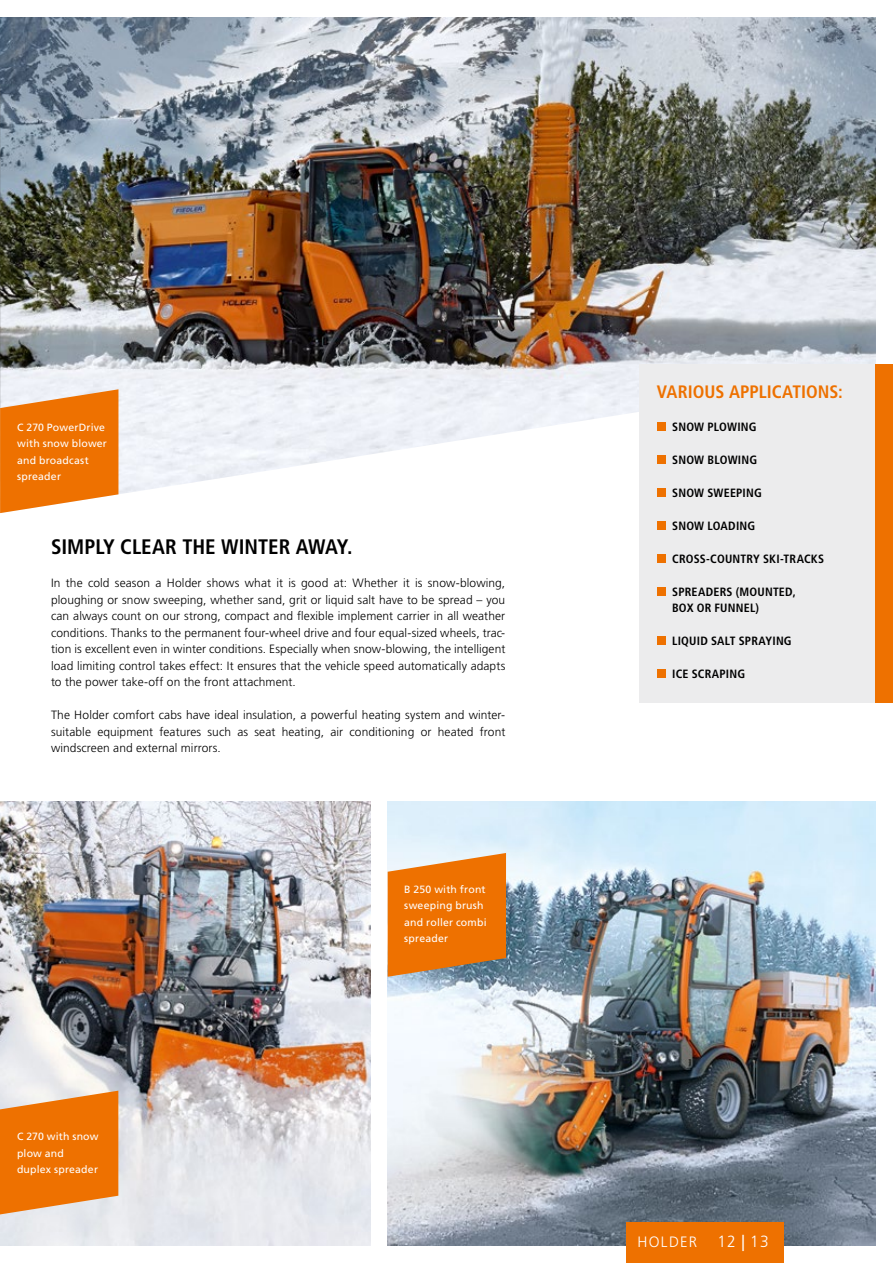
<style>
.page{position:relative;width:893px;height:1263px;background:#fff}
.page>*{position:absolute;margin:0;border:0;box-sizing:border-box;transform-origin:0 0}
.t1{font:700 condensed 21px "Frutiger LT Std";color:#000}
.t2{font:700 condensed 18px "Frutiger LT Std";color:#ee7100}
.t3{font:300 16.2px "Frutiger LT Std";color:#fff;scale:.96 1}
.t4{font:300 15px "Frutiger LT Std";letter-spacing:.09em;color:#fff}
.t5{font:300 12px/16.5px "Frutiger LT Std";letter-spacing:.005em;color:#000;text-align:justify}
.t6{font:700 condensed 12px/16.5px "Frutiger LT Std";letter-spacing:.02em;color:#000}
.t7{font:10.5px/16.5px "Frutiger LT Std";letter-spacing:.02em;color:#fff}
.s1{font-weight:400}
</style>
<div class="page">
<img style="left:388px;top:802px;width:488px;height:444px">
<img style="left:0;top:802px;width:371px;height:444px">
<img style="left:0;top:17px;width:876px;height:496px">
<div style="left:640px;top:365px;width:253px;height:338px;background:#ececed"></div>
<div style="left:876px;top:365px;width:17px;height:338px;background:#ee7100"></div>
<hr style="left:0;top:84px;width:1px;height:397px;background:#414140">
<svg style="left:0;top:389px;width:118px;height:124px;background:#ef8526"></svg>
<svg style="left:388px;top:853px;width:118px;height:124px;background:#e37c1f"></svg>
<svg style="left:0;top:1091px;width:118px;height:123px;background:#ed8222"></svg>
<div style="left:657px;top:422px;width:8px;height:9px;background:#ee7100"></div>
<div style="left:657px;top:455px;width:8px;height:9px;background:#ee7100"></div>
<div style="left:657px;top:488px;width:8px;height:9px;background:#ee7100"></div>
<div style="left:657px;top:521px;width:8px;height:9px;background:#ee7100"></div>
<div style="left:657px;top:554px;width:8px;height:9px;background:#ee7100"></div>
<div style="left:657px;top:587px;width:8px;height:9px;background:#ee7100"></div>
<div style="left:657px;top:637px;width:8px;height:8px;background:#ee7100"></div>
<div style="left:657px;top:670px;width:8px;height:8px;background:#ee7100"></div>
<div style="left:627px;top:1223px;width:157px;height:40px;background:#ee7100"></div>
<p class="t7" style="left:17px;top:419px;width:91px">C 270 PowerDrive with snow blower and broadcast spreader</p>
<h1 class="t1" style="left:51px;top:535px;width:303px">SIMPLY CLEAR THE WINTER AWAY.</h1>
<p class="t5" style="left:51px;top:575px;width:456px">In the cold season a Holder shows what it is good at: Whether it is snow-blowing, ploughing or snow sweeping, whether sand, grit or liquid salt have to be spread – you can always count on our strong, compact and flexible implement carrier in all weather conditions. Thanks to the permanent four-wheel drive and four equal-sized wheels, trac&shy;tion is excellent even in winter conditions. Especially when snow-blowing, the intelligent load limiting control takes effect: It ensures that the vehicle speed automatically adapts to the power take-off on the front attachment.</p>
<p class="t5" style="left:51px;top:707px;width:456px">The Holder comfort cabs have ideal insulation, a powerful heating system and winter&shy;suitable equipment features such as seat heating, air conditioning or heated front windscreen and external mirrors.</p>
<p class="t7" style="left:17px;top:1128px;width:83px">C 270 with snow plow and duplex spreader</p>
<p class="t7" style="left:404px;top:881px;width:84px">B 250 with front sweeping brush and roller combi spreader</p>
<h2 class="t2" style="left:657px;top:381px;width:187px">VARIOUS APPLICATIONS:</h2>
<p class="t6" style="left:672px;top:418px;width:86px">SNOW PLOWING</p>
<p class="t6" style="left:672px;top:451px;width:87px">SNOW BLOWING</p>
<p class="t6" style="left:672px;top:484px;width:91px">SNOW SWEEPING</p>
<p class="t6" style="left:672px;top:517px;width:85px">SNOW LOADING</p>
<p class="t6" style="left:672px;top:550px;width:154px">CROSS-COUNTRY SKI-TRACKS</p>
<p class="t6" style="left:672px;top:583px;width:125px">SPREADERS (MOUNTED,<br>BOX OR FUNNEL)</p>
<p class="t6" style="left:672px;top:633px;width:121px">LIQUID SALT SPRAYING</p>
<p class="t6" style="left:672px;top:666px;width:75px">ICE SCRAPING</p>
<p class="t4" style="left:637px;top:1234px;width:61px">HOLDER</p>
<h3 class="t3" style="left:717px;top:1233px;width:55px">12 <span class="s1">|</span> 13</h3>
</div>
